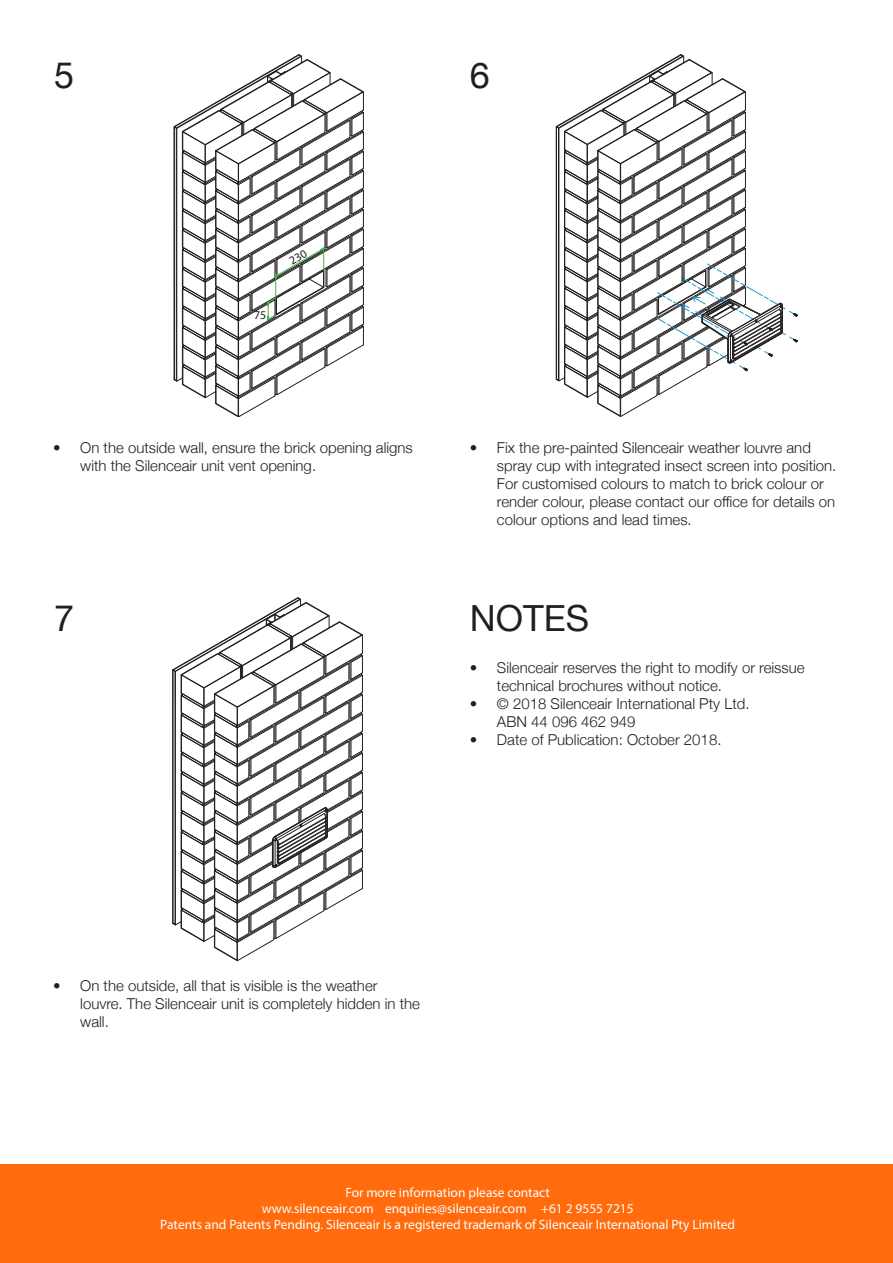
<style>
.page{position:relative;width:893px;height:1263px;background:#fff}
.page>*{position:absolute;margin:0;border:0;box-sizing:border-box;transform-origin:0 0}
.t1{font:36px "Helvetica Neue";color:#231f20}
.t2{font:300 15px/18px "Helvetica Neue";color:#231f20}
.t3{font:13.5px "Myriad Pro";color:#fff}
.t4{font:12px "Myriad Pro";color:#231f20}
</style>
<div class="page">
<div style="left:0;top:1164px;width:893px;height:99px;background:#ff6b0d"></div>
<svg style="left:556px;top:54px;width:242px;height:363px"></svg>
<svg style="left:172px;top:597px;width:191px;height:364px"></svg>
<svg style="left:173px;top:54px;width:191px;height:362px"></svg>
<p class="t1" style="left:54px;top:49px;width:22px">5</p>
<p class="t4" style="left:254px;top:307px;width:14px">75</p>
<p class="t1" style="left:470px;top:49px;width:22px">6</p>
<p class="t2" style="left:80px;top:437px;width:334px;text-indent:-27px">• On the outside wall, ensure the brick opening aligns with the Silenceair unit vent opening.</p>
<p class="t2" style="left:497px;top:437px;width:341px;text-indent:-27px">• Fix the pre-painted Silenceair weather louvre and spray cup with integrated insect screen into position.<br>For customised colours to match to brick colour or render colour, please contact our office for details on colour options and lead times.</p>
<p class="t1" style="left:54px;top:592px;width:22px">7</p>
<p class="t1" style="left:470px;top:593px;width:121px">NOTES</p>
<p class="t2" style="left:497px;top:658px;width:309px;text-indent:-27px">• Silenceair reserves the right to modify or reissue technical brochures without notice.</p>
<p class="t2" style="left:497px;top:694px;width:254px;text-indent:-27px">• © 2018 Silenceair International Pty Ltd.<br>ABN 44 096 462 949</p>
<p class="t2" style="left:470px;top:730px;width:253px">• Date of Publication: October 2018.</p>
<p class="t2" style="left:80px;top:976px;width:341px;text-indent:-27px">• On the outside, all that is visible is the weather louvre. The Silenceair unit is completely hidden in the wall.</p>
<p class="t3" style="left:346px;top:1184px;width:206px">For more information please contact</p>
<p class="t3" style="left:262px;top:1200px;width:374px">www.silenceair.com enquiries@silenceair.com +61 2 9555 7215</p>
<p class="t3" style="left:160px;top:1216px;width:576px">Patents and Patents Pending. Silenceair is a registered trademark of Silenceair International Pty Limited</p>
</div>
